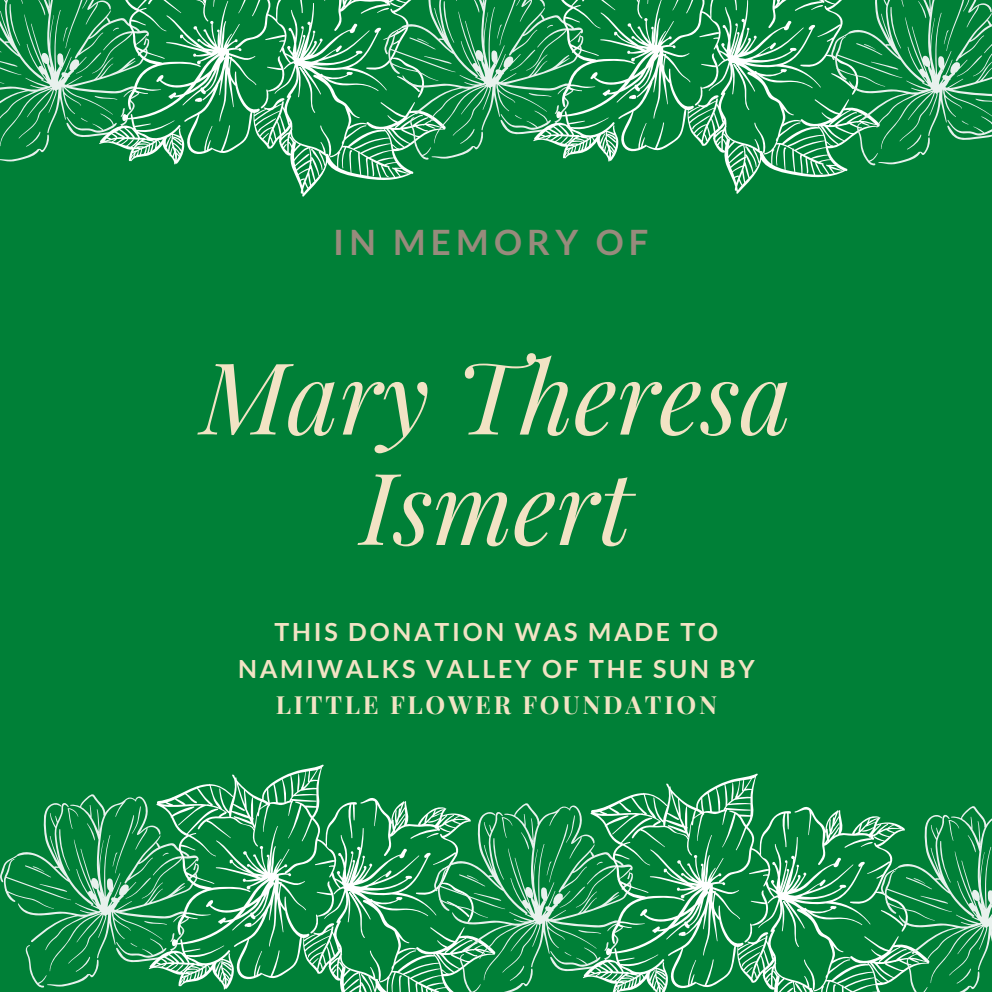
<style>
.page{position:relative;width:992px;height:992px;background:#008037}
.page>*{position:absolute;margin:0;border:0;box-sizing:border-box;transform-origin:0 0}
.t1{font:italic 99.75px/110.5px "Playfair Display";color:#f2e3c4;text-align:center}
.t2{font:700 35px "Lato";letter-spacing:.15em;color:#988b7c}
.t3{font:700 25px/37.5px "Lato";letter-spacing:.11em;color:#f2e3c4;text-align:center}
.t4{font:700 25px "Playfair Display";letter-spacing:.11em;color:#f2e3c4}
</style>
<div class="page">
<svg style="left:0;top:794px;width:149px;height:193px"></svg>
<svg style="left:149px;top:765px;width:285px;height:227px"></svg>
<svg style="left:434px;top:803px;width:149px;height:189px"></svg>
<svg style="left:583px;top:774px;width:298px;height:218px"></svg>
<svg style="left:0;top:0;width:99px;height:162px"></svg>
<svg style="left:99px;top:0;width:315px;height:197px"></svg>
<svg style="left:384px;top:0;width:149px;height:160px"></svg>
<svg style="left:533px;top:0;width:342px;height:194px"></svg>
<svg style="left:831px;top:0;width:161px;height:165px"></svg>
<svg style="left:881px;top:806px;width:111px;height:186px"></svg>
<p class="t2" style="left:333px;top:220px;width:317px">IN MEMORY OF</p>
<p class="t1" style="left:201px;top:338px;width:593px">Mary Theresa<br>Ismert</p>
<p class="t3" style="left:238px;top:612px;width:518px">THIS DONATION WAS MADE TO<br>NAMIWALKS VALLEY OF THE SUN BY</p>
<p class="t4" style="left:276px;top:687px;width:443px">LITTLE FLOWER FOUNDATION</p>
</div>
